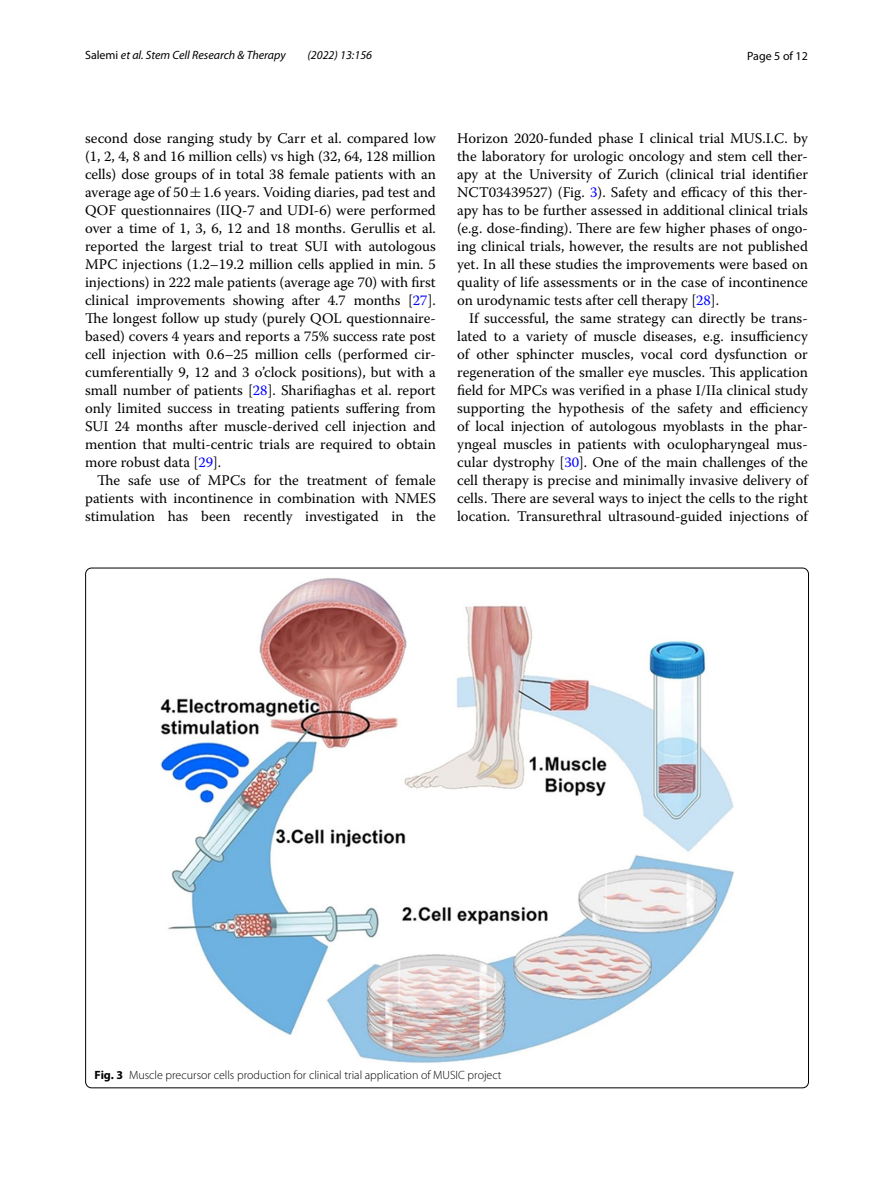
<style>
.page{position:relative;width:893px;height:1187px;background:#fff}
.page>*{position:absolute;margin:0;border:0;box-sizing:border-box;transform-origin:0 0}
.t1{font:14.7px/18px "Warnock Pro";color:#000;text-align:justify}
.t2{font:300 12px "Myriad Pro";color:#000}
.t3{font:italic 12px "Myriad Pro";color:#000}
.t4{font:12px "Myriad Pro";color:#000}
.s1{font-style:normal}
.s2{font-family:"MTSY"}
.s3{color:#00f}
.s4{font-weight:700}
</style>
<div class="page">
<img style="left:160px;top:578px;width:574px;height:485px">
<p class="t3" style="left:85px;top:48px;width:202px"><span class="s1">Salemi</span> et al. Stem Cell Research &amp; Therapy</p>
<p class="t3" style="left:308px;top:48px;width:66px">(2022) 13:156</p>
<p class="t4" style="left:747px;top:48px;width:62px">Page 5 of 12</p>
<p class="t1" style="left:85px;top:128px;width:352px">second dose ranging study by Carr et al. compared low (1, 2, 4, 8 and 16 million cells) vs high (32, 64, 128 million cells) dose groups of in total 38 female patients with an average age of 50<span class="s2">±</span>1.6 years. Voiding diaries, pad test and QOF questionnaires (IIQ-7 and UDI-6) were performed over a time of 1, 3, 6, 12 and 18 months. Gerullis et al. reported the largest trial to treat SUI with autologous MPC injections (1.2–19.2 million cells applied in min. 5 injections) in 222 male patients (average age 70) with first clinical improvements showing after 4.7 months [<span class="s3">27</span>].<br>The longest follow up study (purely QOL questionnaire&shy;based) covers 4 years and reports a 75% success rate post cell injection with 0.6–25 million cells (performed cir&shy;cumferentially 9, 12 and 3 o’clock positions), but with a small number of patients [<span class="s3">28</span>]. Sharifiaghas et al. report only limited success in treating patients suffering from SUI 24 months after muscle-derived cell injection and mention that multi-centric trials are required to obtain more robust data [<span class="s3">29</span>].</p>
<p class="t1" style="left:85px;top:470px;width:352px;text-indent:12px">The safe use of MPCs for the treatment of female patients with incontinence in combination with NMES stimulation has been recently investigated in the</p>
<p class="t1" style="left:457px;top:128px;width:352px">Horizon 2020-funded phase I clinical trial MUS.I.C. by the laboratory for urologic oncology and stem cell ther&shy;apy at the University of Zurich (clinical trial identifier NCT03439527) (Fig. <span class="s3">3</span>). Safety and efficacy of this ther&shy;apy has to be further assessed in additional clinical trials (e.g. dose-finding). There are few higher phases of ongo&shy;ing clinical trials, however, the results are not published yet. In all these studies the improvements were based on quality of life assessments or in the case of incontinence on urodynamic tests after cell therapy [<span class="s3">28</span>].</p>
<p class="t1" style="left:457px;top:308px;width:352px;text-indent:12px">If successful, the same strategy can directly be trans&shy;lated to a variety of muscle diseases, e.g. insufficiency of other sphincter muscles, vocal cord dysfunction or regeneration of the smaller eye muscles. This application field for MPCs was verified in a phase I/IIa clinical study supporting the hypothesis of the safety and efficiency of local injection of autologous myoblasts in the phar&shy;yngeal muscles in patients with oculopharyngeal mus&shy;cular dystrophy [<span class="s3">30</span>]. One of the main challenges of the cell therapy is precise and minimally invasive delivery of cells. There are several ways to inject the cells to the right location. Transurethral ultrasound-guided injections of</p>
<p class="t2" style="left:95px;top:1067px;width:408px"><span class="s4">Fig. 3</span> Muscle precursor cells production for clinical trial application of MUSIC project</p>
</div>
